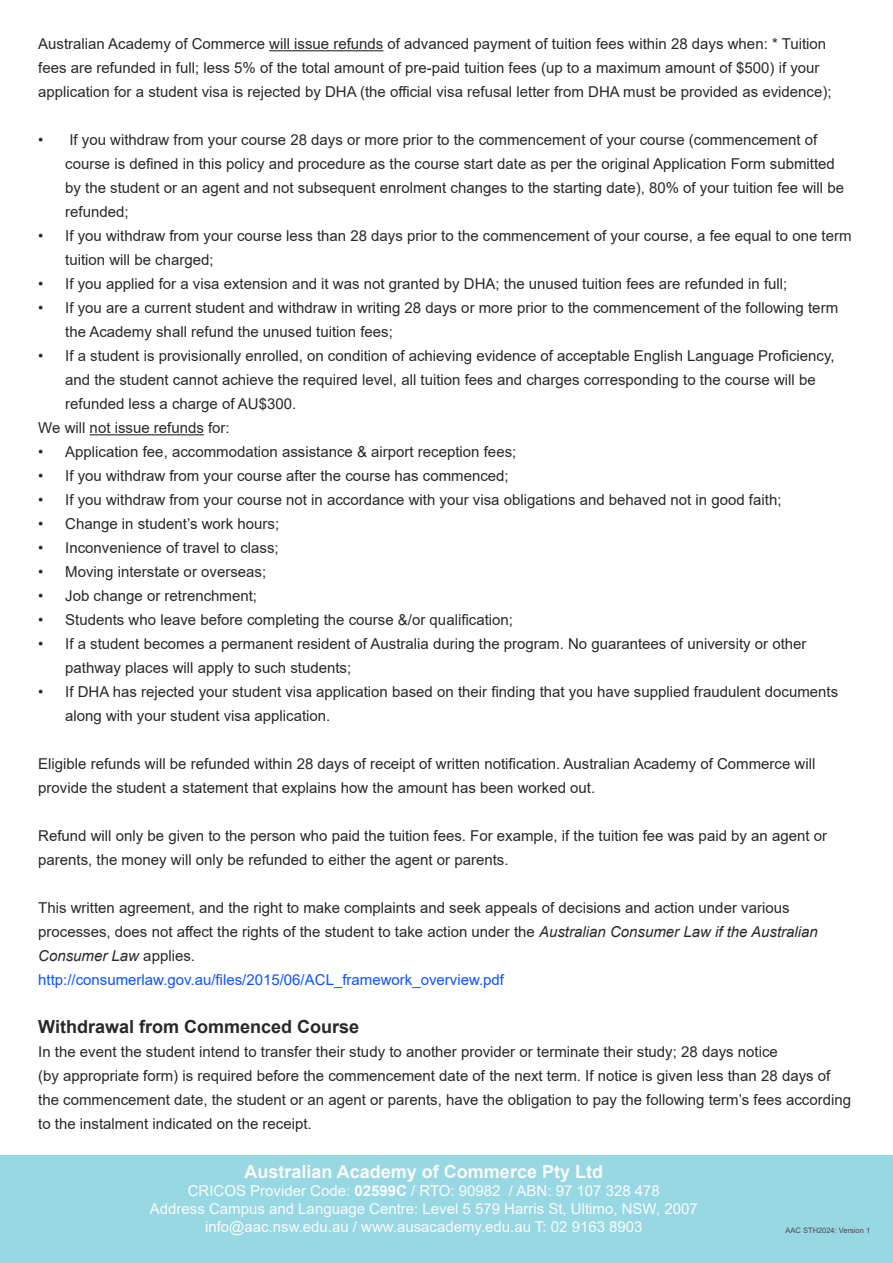
<style>
.page{position:relative;width:893px;height:1263px;background:#fff}
.page>*{position:absolute;margin:0;border:0;box-sizing:border-box;transform-origin:0 0}
.t1{font:700 18px "Arial";color:#fbfbfb}
.t2{font:700 18px "Arial";color:#292829}
.t3{font:15px/24px "Arial";color:#292829}
.t4{font:15px/18px "Arial";color:#fbfbfb;text-align:center}
.t5{font:7.5px "Arial";color:#4a4a4d}
.s1{font-style:italic}
.s2{color:#0d53ff}
.s3{font-weight:700}
</style>
<div class="page">
<div style="left:0;top:1155px;width:893px;height:108px;background:#98d8e3"></div>
<hr style="left:269px;top:50px;width:114px;height:1px;background:#292829">
<hr style="left:90px;top:434px;width:114px;height:1px;background:#292829">
<p class="t3" style="left:38px;top:32px;width:795px">Australian Academy of Commerce will issue refunds of advanced payment of tuition fees within 28 days when: * Tuition fees are refunded in full; less 5% of the total amount of pre-paid tuition fees (up to a maximum amount of $500) if your application for a student visa is rejected by DHA (the official visa refusal letter from DHA must be provided as evidence);</p>
<p class="t3" style="left:65px;top:128px;width:780px;text-indent:-27px">• If you withdraw from your course 28 days or more prior to the commencement of your course (commencement of course is defined in this policy and procedure as the course start date as per the original Application Form submitted by the student or an agent and not subsequent enrolment changes to the starting date), 80% of your tuition fee will be refunded;</p>
<p class="t3" style="left:65px;top:224px;width:788px;text-indent:-27px">• If you withdraw from your course less than 28 days prior to the commencement of your course, a fee equal to one term tuition will be charged;</p>
<p class="t3" style="left:38px;top:272px;width:751px">• If you applied for a visa extension and it was not granted by DHA; the unused tuition fees are refunded in full;</p>
<p class="t3" style="left:65px;top:296px;width:774px;text-indent:-27px">• If you are a current student and withdraw in writing 28 days or more prior to the commencement of the following term the Academy shall refund the unused tuition fees;</p>
<p class="t3" style="left:38px;top:344px;width:798px">• If a student is provisionally enrolled, on condition of achieving evidence of acceptable English Language Proficiency,</p>
<p class="t3" style="left:65px;top:368px;width:752px">and the student cannot achieve the required level, all tuition fees and charges corresponding to the course will be</p>
<p class="t3" style="left:65px;top:392px;width:232px">refunded less a charge of AU$300.</p>
<p class="t3" style="left:38px;top:416px;width:193px">We will not issue refunds for:</p>
<p class="t3" style="left:38px;top:440px;width:480px">• Application fee, accommodation assistance &amp; airport reception fees;</p>
<p class="t3" style="left:38px;top:464px;width:472px">• If you withdraw from your course after the course has commenced;</p>
<p class="t3" style="left:38px;top:488px;width:745px">• If you withdraw from your course not in accordance with your visa obligations and behaved not in good faith;</p>
<p class="t3" style="left:38px;top:512px;width:243px">• Change in student’s work hours;</p>
<p class="t3" style="left:38px;top:536px;width:242px">• Inconvenience of travel to class;</p>
<p class="t3" style="left:38px;top:560px;width:229px">• Moving interstate or overseas;</p>
<p class="t3" style="left:38px;top:584px;width:220px">• Job change or retrenchment;</p>
<p class="t3" style="left:38px;top:608px;width:476px">• Students who leave before completing the course &amp;/or qualification;</p>
<p class="t3" style="left:65px;top:632px;width:743px;text-indent:-27px">• If a student becomes a permanent resident of Australia during the program. No guarantees of university or other pathway places will apply to such students;</p>
<p class="t3" style="left:65px;top:680px;width:774px;text-indent:-27px">• If DHA has rejected your student visa application based on their finding that you have supplied fraudulent documents along with your student visa application.</p>
<p class="t3" style="left:38px;top:752px;width:779px">Eligible refunds will be refunded within 28 days of receipt of written notification. Australian Academy of Commerce will provide the student a statement that explains how the amount has been worked out.</p>
<p class="t3" style="left:38px;top:824px;width:790px">Refund will only be given to the person who paid the tuition fees. For example, if the tuition fee was paid by an agent or parents, the money will only be refunded to either the agent or parents.</p>
<p class="t3" style="left:38px;top:896px;width:781px">This written agreement, and the right to make complaints and seek appeals of decisions and action under various processes, does not affect the rights of the student to take action under the <span class="s1">Australian Consumer Law if the Australian Consumer Law</span> applies.<br><span class="s2">http://consumerlaw.gov.au/files/2015/06/ACL_framework_overview.pdf</span></p>
<p class="t2" style="left:38px;top:1014px;width:322px">Withdrawal from Commenced Course</p>
<p class="t3" style="left:38px;top:1040px;width:814px">In the event the student intend to transfer their study to another provider or terminate their study; 28 days notice<br>(by appropriate form) is required before the commencement date of the next term. If notice is given less than 28 days of the commencement date, the student or an agent or parents, have the obligation to pay the following term’s fees according to the instalment indicated on the receipt.</p>
<p class="t1" style="left:245px;top:1159px;width:360px">Australian Academy of Commerce Pty Ltd</p>
<p class="t4" style="left:150px;top:1182px;width:549px">CRICOS Provider Code: <span class="s3">02599C</span> / RTO: 90982 / ABN: 97 107 328 478<br>Address Campus and Language Centre: Level 5 579 Harris St, Ultimo, NSW, 2007 info@aac.nsw.edu.au / www.ausacademy.edu.au T: 02 9163 8903</p>
<p class="t5" style="left:786px;top:1225px;width:86px">AAC STH2024: Version 1</p>
</div>
